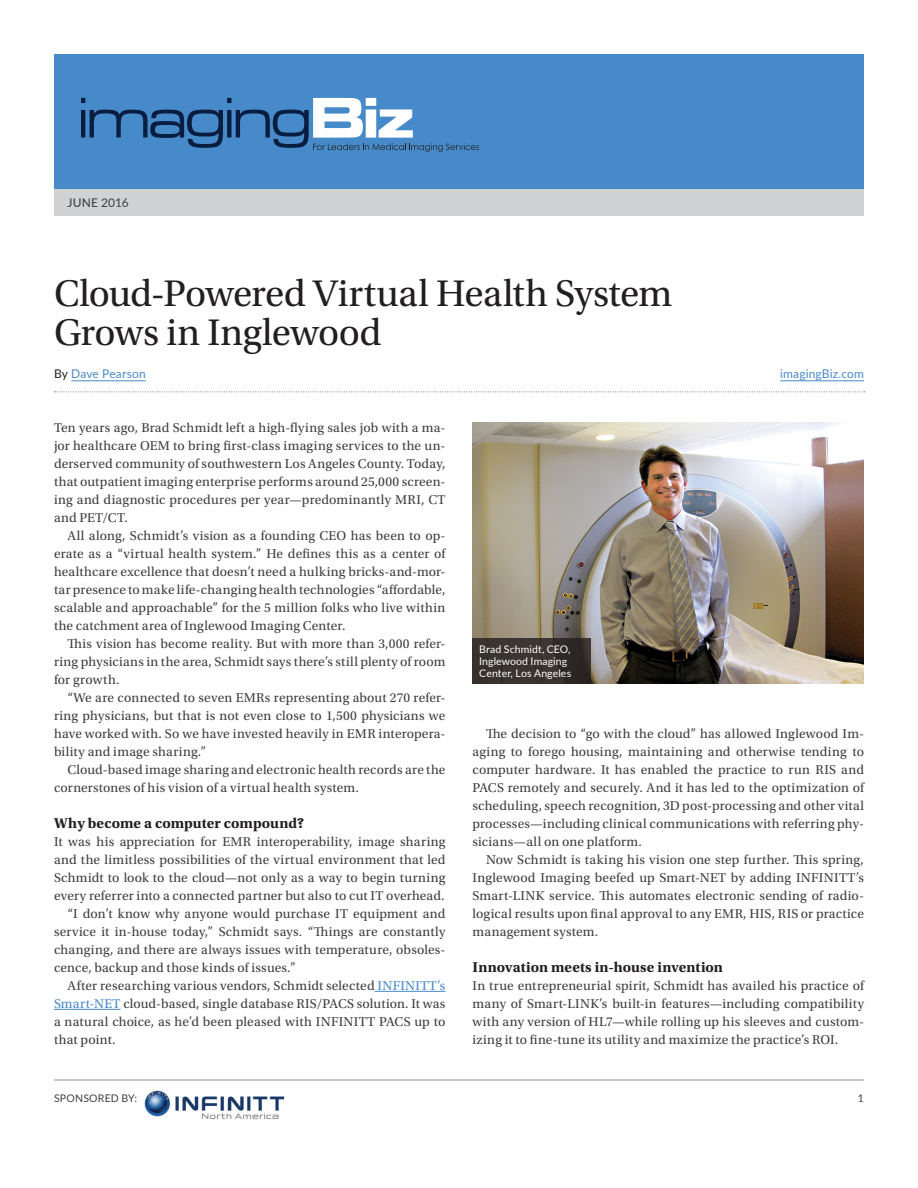
<style>
.page{position:relative;width:918px;height:1188px;background:#fff}
.page>*{position:absolute;margin:0;border:0;box-sizing:border-box;transform-origin:0 0}
.Headline{font:39px/39px "Utopia Std";letter-spacing:-.015em;color:#231f20}
.Subhead{font:700 15px "Utopia Std";color:#231f20}
.Body{font:13.5px/18px "Utopia Std";letter-spacing:.015em;color:#3e3e3f;text-align:justify}
.Body_1st{font:13.5px/18px "Utopia Std";letter-spacing:.015em;color:#3e3e3f;text-align:justify}
.Author{font:12px "Lato";letter-spacing:.015em;color:#468ac9}
.t1{font:500 12px "Lato";color:#3e3e3f}
.t2{font:10.5px/12px "Lato";letter-spacing:.01em;color:#fff}
.t3{font:10.5px "Lato";letter-spacing:.02em;color:#3e3e3f}
.s1{font-weight:400}
.s2{color:#231f20}
.s3{color:#468ac9}
</style>
<div class="page">
<hr style="left:54px;top:1080px;width:810px;height:1px;background:#939598">
<div style="left:54px;top:189px;width:810px;height:27px;background:#d1d2d4"></div>
<div style="left:54px;top:54px;width:810px;height:135px;background:#468ac9"></div>
<svg style="left:81px;top:98px;width:398px;height:54px"></svg>
<svg style="left:54px;top:392px;width:811px;height:1px"></svg>
<hr style="left:71px;top:380px;width:75px;height:1px;background:#468ac9">
<hr style="left:780px;top:380px;width:84px;height:1px;background:#468ac9">
<hr style="left:375px;top:991px;width:70px;height:1px;background:#468ac9">
<hr style="left:54px;top:1009px;width:67px;height:1px;background:#468ac9">
<img style="left:472px;top:423px;width:392px;height:261px">
<div style="left:472px;top:638px;width:119px;height:46px;background:linear-gradient(to right,#3d3731,#302b28)"></div>
<img style="left:144px;top:1090px;width:141px;height:30px">
<p class="t1" style="left:68px;top:194px;width:63px">JUNE <span class="s1">2016</span></p>
<p class="Headline" style="left:54px;top:275px;width:620px">Cloud-Powered Virtual Health System<br>Grows in Inglewood</p>
<p class="Author" style="left:54px;top:365px;width:93px"><span class="s2">By</span> Dave Pearson</p>
<p class="Author" style="left:780px;top:365px;width:85px">imagingBiz.com</p>
<p class="Body_1st" style="left:54px;top:419px;width:393px">Ten years ago, Brad Schmidt left a high-flying sales job with a ma&shy;jor healthcare OEM to bring first-class imaging services to the un&shy;derserved community of southwestern Los Angeles County. Today, that outpatient imaging enterprise performs around 25,000 screen&shy;ing and diagnostic procedures per year—predominantly MRI, CT and PET/CT.</p>
<p class="Body" style="left:54px;top:527px;width:393px;text-indent:14px">All along, Schmidt’s vision as a founding CEO has been to op&shy;erate as a “virtual health system.” He defines this as a center of healthcare excellence that doesn’t need a hulking bricks-and-mor&shy;tar presence to make life-changing health technologies “affordable, scalable and approachable” for the 5 million folks who live within the catchment area of Inglewood Imaging Center.</p>
<p class="Body" style="left:54px;top:635px;width:393px;text-indent:14px">This vision has become reality. But with more than 3,000 refer&shy;ring physicians in the area, Schmidt says there’s still plenty of room for growth.</p>
<p class="Body" style="left:54px;top:689px;width:393px;text-indent:14px">“We are connected to seven EMRs representing about 270 refer&shy;ring physicians, but that is not even close to 1,500 physicians we have worked with. So we have invested heavily in EMR interopera&shy;bility and image sharing.”</p>
<p class="Body" style="left:54px;top:761px;width:393px;text-indent:14px">Cloud-based image sharing and electronic health records are the cornerstones of his vision of a virtual health system.</p>
<p class="Subhead" style="left:54px;top:814px;width:252px">Why become a computer compound?</p>
<p class="Body_1st" style="left:54px;top:833px;width:393px">It was his appreciation for EMR interoperability, image sharing and the limitless possibilities of the virtual environment that led Schmidt to look to the cloud—not only as a way to begin turning every referrer into a connected partner but also to cut IT overhead.</p>
<p class="Body" style="left:54px;top:905px;width:393px;text-indent:14px">“I don’t know why anyone would purchase IT equipment and service it in-house today,” Schmidt says. “Things are constantly changing, and there are always issues with temperature, obsoles&shy;cence, backup and those kinds of issues.”</p>
<p class="Body" style="left:54px;top:977px;width:393px;text-indent:14px">After researching various vendors, Schmidt selected <span class="s3">INFINITT’s Smart-NET</span> cloud-based, single database RIS/PACS solution. It was a natural choice, as he’d been pleased with INFINITT PACS up to that point.</p>
<p class="t2" style="left:479px;top:643px;width:93px">Brad Schmidt, CEO,<br>Inglewood Imaging<br>Center, Los Angeles</p>
<p class="Body" style="left:472px;top:725px;width:393px;text-indent:14px">The decision to “go with the cloud” has allowed Inglewood Im&shy;aging to forego housing, maintaining and otherwise tending to computer hardware. It has enabled the practice to run RIS and PACS remotely and securely. And it has led to the optimization of scheduling, speech recognition, 3D post-processing and other vital processes—including clinical communications with referring phy&shy;sicians—all on one platform.</p>
<p class="Body" style="left:472px;top:851px;width:393px;text-indent:14px">Now Schmidt is taking his vision one step further. This spring, Inglewood Imaging beefed up Smart-NET by adding INFINITT’s Smart-LINK service. This automates electronic sending of radio&shy;logical results upon final approval to any EMR, HIS, RIS or practice management system.</p>
<p class="Subhead" style="left:472px;top:958px;width:252px">Innovation meets in-house invention</p>
<p class="Body_1st" style="left:472px;top:977px;width:393px">In true entrepreneurial spirit, Schmidt has availed his practice of many of Smart-LINK’s built-in features—including compatibility with any version of HL7—while rolling up his sleeves and custom&shy;izing it to fine-tune its utility and maximize the practice’s ROI.</p>
<p class="t3" style="left:54px;top:1091px;width:85px">SPONSORED BY:</p>
<p class="t3" style="left:858px;top:1091px;width:8px">1</p>
</div>
